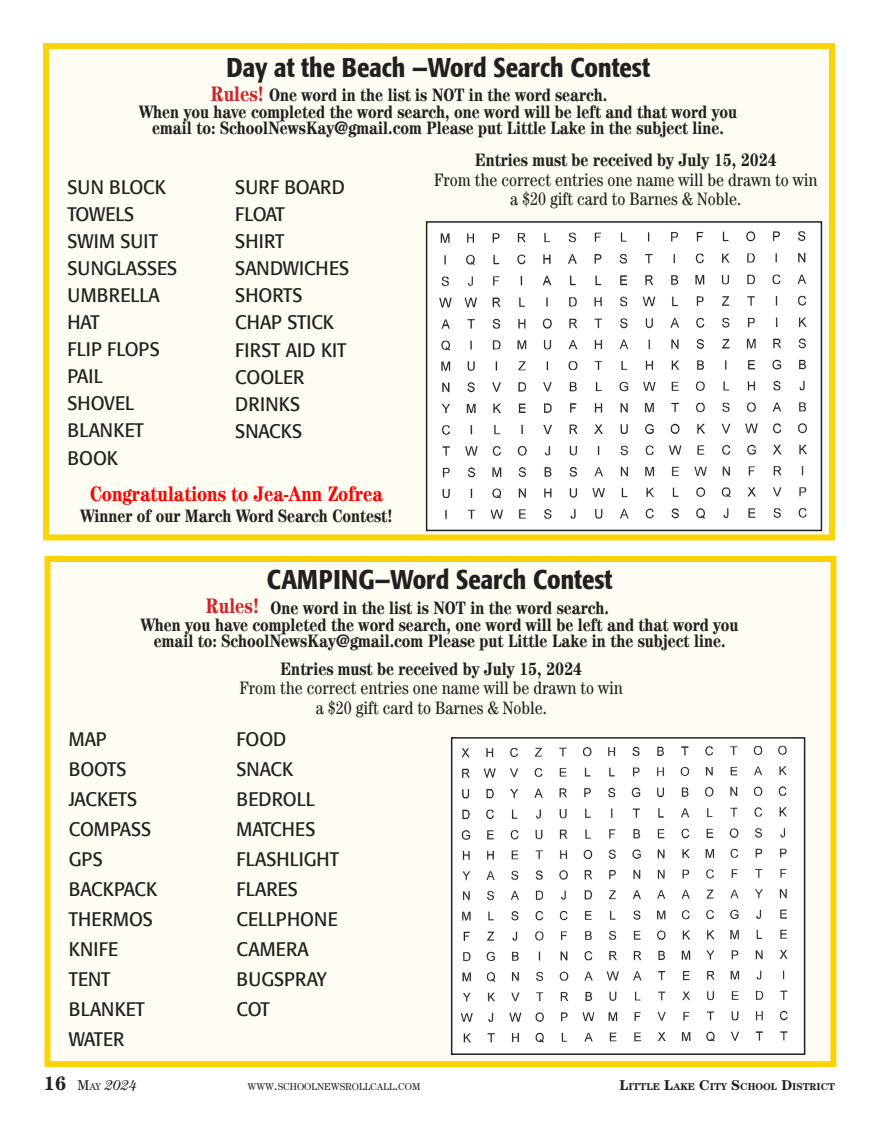
<style>
.page{position:relative;width:878px;height:1121px;background:#fff}
.page>*{position:absolute;margin:0;border:0;box-sizing:border-box;transform-origin:0 0}
.t1{font:500 condensed 27px "Formata";color:#231f20}
.t2{font:700 condensed 21px "Century LT";color:#f00}
.t3{font:700 condensed 21px "Century LT";color:#d2232a}
.t4{font:19.5px/27px "Formata";color:#231f20;scale:.95 1}
.t5{font:700 condensed 18px/16.5px "Century LT";color:#231f20;text-align:center}
.t6{font:condensed 18px/19.5px "Century LT";color:#231f20;text-align:center}
.t7{font:italic 14.25px "Century LT";color:#231f20}
.t8{font:700 10.05px "Century LT";color:#231f20}
.t9{font:10.05px "Century LT";color:#231f20}
.s1{font-weight:700;font-style:normal;font-size:19.5px}
.s2{font-style:normal}
.s3{font-style:normal;font-size:10.05px}
.s4{font-size:14.25px}
</style>
<div class="page">
<div style="left:43px;top:43px;width:792px;height:497px;background:#fffcf3;border:6px solid #fbd405"></div>
<img style="left:429px;top:224px;width:390px;height:304px">
<div style="left:426px;top:221px;width:396px;height:310px;border:2px solid #231f20"></div>
<div style="left:44px;top:556px;width:792px;height:511px;background:#fffcf3;border:6px solid #fbd405"></div>
<img style="left:454px;top:740px;width:344px;height:312px">
<div style="left:451px;top:737px;width:354px;height:318px;border:2px solid #231f20"></div>
<h1 class="t1" style="left:226px;top:51px;width:425px">Day at the Beach —Word Search Contest</h1>
<p class="t5" style="left:139px;top:87px;width:599px">One word in the list is NOT in the word search.<br>When you have completed the word search, one word will be left and that word you email to: SchoolNewsKay@gmail.com Please put Little Lake in the subject line.</p>
<p class="t3" style="left:210px;top:81px;width:55px">Rules!</p>
<p class="t4" style="left:68px;top:174px;width:117px">SUN BLOCK<br>TOWELS<br>SWIM SUIT<br>SUNGLASSES<br>UMBRELLA<br>HAT<br>FLIP FLOPS<br>PAIL<br>SHOVEL<br>BLANKET<br>BOOK</p>
<p class="t4" style="left:235px;top:174px;width:121px">SURF BOARD<br>FLOAT<br>SHIRT<br>SANDWICHES<br>SHORTS<br>CHAP STICK<br>FIRST AID KIT<br>COOLER<br>DRINKS<br>SNACKS</p>
<p class="t2" style="left:90px;top:481px;width:294px">Congratulations to Jea-Ann Zofrea</p>
<p class="t5" style="left:80px;top:507px;width:314px">Winner of our March Word Search Contest!</p>
<p class="t5" style="left:475px;top:151px;width:303px">Entries must be received by July 15, 2024</p>
<p class="t6" style="left:434px;top:170px;width:385px">From the correct entries one name will be drawn to win a $20 gift card to Barnes &amp; Noble.</p>
<h1 class="t1" style="left:267px;top:563px;width:347px">CAMPING—Word Search Contest</h1>
<p class="t5" style="left:141px;top:599px;width:599px">One word in the list is NOT in the word search.<br>When you have completed the word search, one word will be left and that word you email to: SchoolNewsKay@gmail.com Please put Little Lake in the subject line.</p>
<p class="t3" style="left:205px;top:593px;width:55px">Rules!</p>
<p class="t5" style="left:280px;top:660px;width:303px">Entries must be received by July 15, 2024</p>
<p class="t6" style="left:239px;top:678px;width:385px">From the correct entries one name will be drawn to win a $20 gift card to Barnes &amp; Noble.</p>
<p class="t4" style="left:69px;top:724px;width:95px;line-height:30px">MAP<br>BOOTS<br>JACKETS<br>COMPASS<br>GPS<br>BACKPACK<br>THERMOS<br>KNIFE<br>TENT<br>BLANKET<br>WATER</p>
<p class="t4" style="left:236px;top:724px;width:109px;line-height:30px">FOOD<br>SNACK<br>BEDROLL<br>MATCHES<br>FLASHLIGHT<br>FLARES<br>CELLPHONE<br>CAMERA<br>BUGSPRAY<br>COT</p>
<p class="t7" style="left:44px;top:1077px;width:94px"><span class="s1">16</span> <span class="s2">M</span><span class="s3">AY</span> 2024</p>
<p class="t9" style="left:247px;top:1080px;width:174px">WWW<span class="s4">.</span>SCHOOLNEWSROLLCALL<span class="s4">.</span>COM</p>
<p class="t8" style="left:619px;top:1080px;width:217px"><span class="s4">L</span>ITTLE <span class="s4">L</span>AKE <span class="s4">C</span>ITY <span class="s4">S</span>CHOOL <span class="s4">D</span>ISTRICT</p>
</div>
